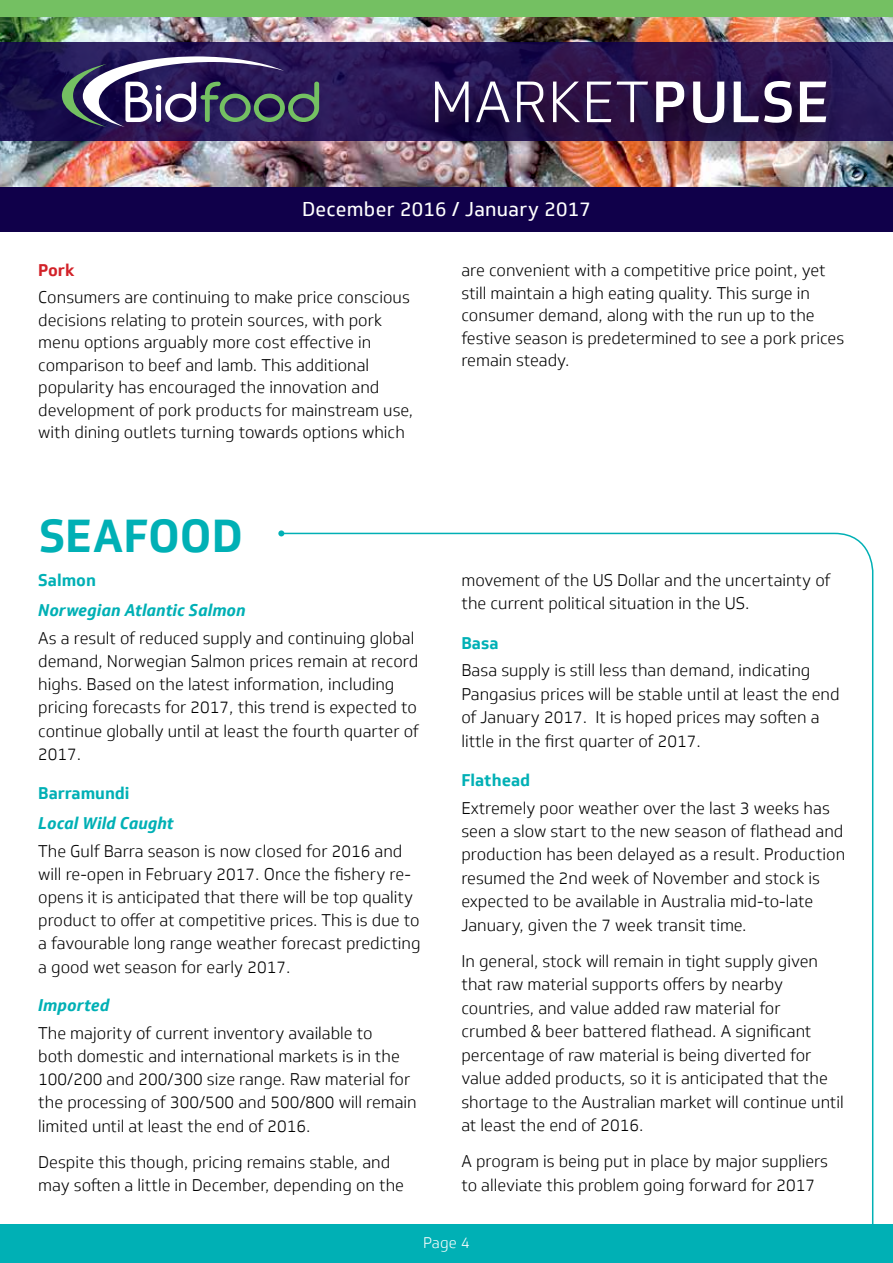
<style>
.page{position:relative;width:893px;height:1263px;background:#fff}
.page>*{position:absolute;margin:0;border:0;box-sizing:border-box;transform-origin:0 0}
.t1{font:300 57px "Soleto";letter-spacing:.015em;color:#fff}
.t2{font:700 45px "Soleto";color:#00b0b5}
.t3{font:19.5px "Soleto";letter-spacing:.015em;color:#fff}
.t4{font:300 16.5px/23.4px "Soleto";color:#000}
.t5{font:italic 700 16.5px "Soleto";color:#00b0b5}
.t6{font:700 16.5px "Soleto";color:#00b0b5}
.t7{font:700 16.5px "Soleto";color:#d22229}
.t8{font:300 15px "Soleto";color:#fff}
.s1{font-weight:500}
</style>
<div class="page">
<div style="left:0;top:1225px;width:893px;height:38px;background:#00b0b5"></div>
<img style="left:0;top:17px;width:893px;height:171px">
<svg style="left:0;top:43px;width:893px;height:98px;background:#261552"></svg>
<div style="left:409px;top:72px;width:437px;height:89px;background:#000;opacity:.75"></div>
<div style="left:0;top:188px;width:893px;height:44px;background:#10004a"></div>
<svg style="left:62px;top:56px;width:257px;height:71px;background:#504d71"></svg>
<div style="left:0;top:0;width:893px;height:17px;background:#74c062"></div>
<svg style="left:280px;top:532px;width:594px;height:693px"></svg>
<svg style="left:278px;top:530px;width:6px;height:6px"></svg>
<h1 class="t1" style="left:430px;top:69px;width:400px">MARKET<span class="s1">PULSE</span></h1>
<p class="t3" style="left:302px;top:198px;width:290px">December 2016 / January 2017</p>
<p class="t7" style="left:38px;top:260px;width:38px">Pork</p>
<p class="t4" style="left:38px;top:286px;width:376px;line-height:22.5px">Consumers are continuing to make price conscious decisions relating to protein sources, with pork menu options arguably more cost effective in comparison to beef and lamb. This additional popularity has encouraged the innovation and development of pork products for mainstream use, with dining outlets turning towards options which</p>
<h2 class="t2" style="left:39px;top:508px;width:205px">SEAFOOD</h2>
<p class="t6" style="left:38px;top:570px;width:59px">Salmon</p>
<p class="t5" style="left:38px;top:600px;width:209px">Norwegian Atlantic Salmon</p>
<p class="t4" style="left:38px;top:626px;width:382px">As a result of reduced supply and continuing global demand, Norwegian Salmon prices remain at record highs. Based on the latest information, including pricing forecasts for 2017, this trend is expected to continue globally until at least the fourth quarter of 2017.</p>
<p class="t6" style="left:38px;top:782px;width:93px">Barramundi</p>
<p class="t5" style="left:38px;top:813px;width:137px">Local Wild Caught</p>
<p class="t4" style="left:38px;top:839px;width:384px">The Gulf Barra season is now closed for 2016 and will re-open in February 2017. Once the fishery re&shy;opens it is anticipated that there will be top quality product to offer at competitive prices. This is due to a favourable long range weather forecast predicting a good wet season for early 2017.</p>
<p class="t5" style="left:38px;top:995px;width:73px">Imported</p>
<p class="t4" style="left:38px;top:1021px;width:380px">The majority of current inventory available to<br>both domestic and international markets is in the 100/200 and 200/300 size range. Raw material for the processing of 300/500 and 500/800 will remain limited until at least the end of 2016.</p>
<p class="t4" style="left:38px;top:1150px;width:367px">Despite this though, pricing remains stable, and may soften a little in December, depending on the</p>
<p class="t4" style="left:461px;top:260px;width:384px;line-height:22.5px">are convenient with a competitive price point, yet still maintain a high eating quality. This surge in consumer demand, along with the run up to the festive season is predetermined to see a pork prices remain steady.</p>
<p class="t4" style="left:461px;top:569px;width:370px">movement of the US Dollar and the uncertainty of the current political situation in the US.</p>
<p class="t6" style="left:461px;top:632px;width:39px">Basa</p>
<p class="t4" style="left:461px;top:659px;width:380px">Basa supply is still less than demand, indicating Pangasius prices will be stable until at least the end of January 2017. It is hoped prices may soften a little in the first quarter of 2017.</p>
<p class="t6" style="left:461px;top:770px;width:70px">Flathead</p>
<p class="t4" style="left:461px;top:796px;width:385px">Extremely poor weather over the last 3 weeks has seen a slow start to the new season of flathead and production has been delayed as a result. Production resumed the 2nd week of November and stock is expected to be available in Australia mid-to-late January, given the 7 week transit time.</p>
<p class="t4" style="left:461px;top:950px;width:384px">In general, stock will remain in tight supply given that raw material supports offers by nearby countries, and value added raw material for crumbed &amp; beer battered flathead. A significant percentage of raw material is being diverted for value added products, so it is anticipated that the shortage to the Australian market will continue until at least the end of 2016.</p>
<p class="t4" style="left:461px;top:1150px;width:368px">A program is being put in place by major suppliers to alleviate this problem going forward for 2017</p>
<p class="t8" style="left:423px;top:1234px;width:48px">Page 4</p>
</div>
